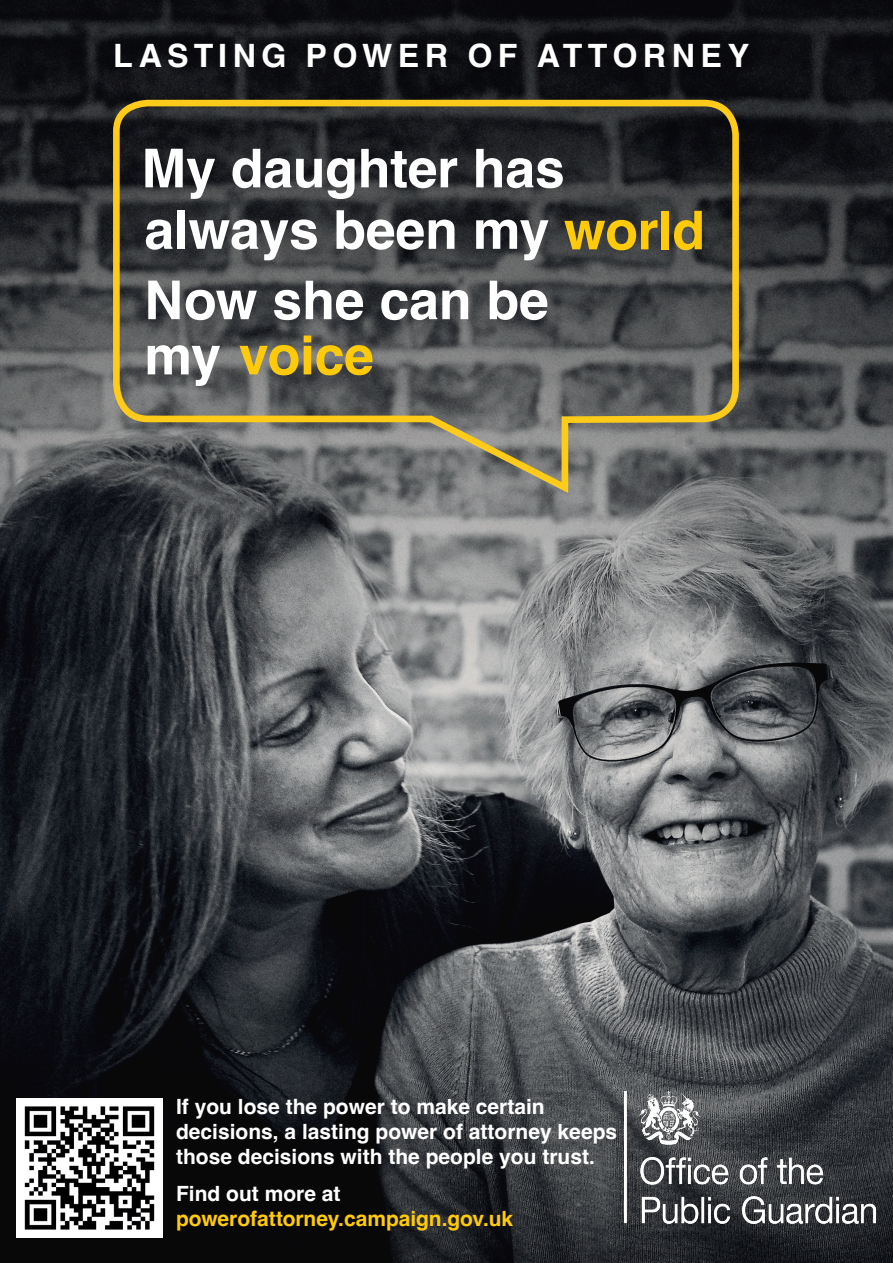
<style>
.page{position:relative;width:893px;height:1263px;background:#fff}
.page>*{position:absolute;margin:0;border:0;box-sizing:border-box;transform-origin:0 0}
.t1{font:700 53.7px/61.5px "Helvetica";letter-spacing:-.005em;color:#fff}
.t2{font:700 32.25px "Helvetica";letter-spacing:.165em;color:#fff}
.t3{font:700 21px/25.2px "Helvetica";color:#fff}
.t4{font:700 21px "Helvetica";letter-spacing:-.005em;color:#feca0a}
.s1{color:#feca0a}
</style>
<div class="page">
<img style="left:0;top:0;width:893px;height:1263px">
<svg style="left:110px;top:96px;width:632px;height:402px;background:#4f4e48"></svg>
<img style="left:625px;top:1092px;width:250px;height:131px">
<img style="left:17px;top:1099px;width:146px;height:139px">
<h2 class="t2" style="left:113px;top:36px;width:637px">LASTING POWER OF ATTORNEY</h2>
<h1 class="t1" style="left:141px;top:144px;width:565px">My daughter has always been my <span class="s1">world</span></h1>
<h1 class="t1" style="left:144px;top:279px;width:406px;line-height:55.2px">Now she can be my <span class="s1">voice</span></h1>
<p class="t3" style="left:176px;top:1096px;width:443px">If you lose the power to make certain decisions, a lasting power of attorney keeps those decisions with the people you trust.</p>
<p class="t3" style="left:176px;top:1183px;width:166px">Find out more at</p>
<p class="t4" style="left:176px;top:1205px;width:338px">powerofattorney.campaign.gov.uk</p>
</div>
